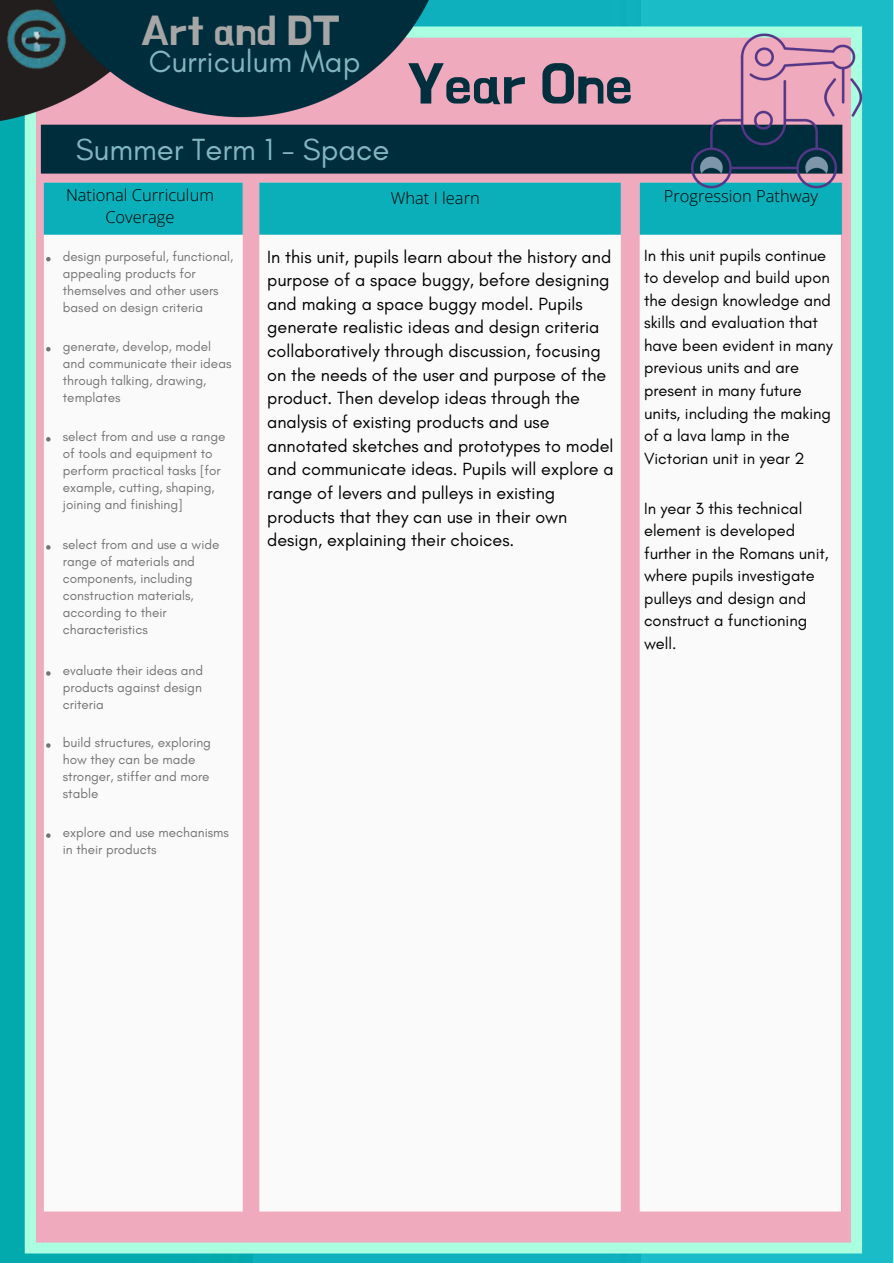
<style>
.page{position:relative;width:894px;height:1264px;background:#fff}
.page>*{position:absolute;margin:0;border:0;box-sizing:border-box;transform-origin:0 0}
.t1{font:55.35px "BMHANNA";color:#012f3d}
.t2{font:40.35px "BMHANNA";color:#a6a6a6}
.t3{font:31.05px "Glacial Indifference";color:#82b7c1}
.t4{font:18px/23.7px "Glacial Indifference";color:#000}
.t5{font:16.5px/22.5px "Glacial Indifference";color:#000}
.t6{font:300 16.5px/21.3px "Open Sans";color:#000;text-align:center}
.t7{font:13.5px/16.8px "Glacial Indifference";color:#737373}
</style>
<div class="page">
<div style="left:0;top:0;width:892px;height:1262px;background:#19bcc7"></div>
<img style="left:0;top:0;width:868px;height:1260px">
<img style="left:0;top:6px;width:71px;height:65px">
<img style="left:34px;top:26px;width:835px;height:1191px">
<h1 class="t2" style="left:141px;top:11px;width:200px">Art and DT</h1>
<p class="t3" style="left:149px;top:43px;width:213px">Curriculum Map</p>
<h3 class="t3" style="left:76px;top:130px;width:315px">Summer Term 1 - Space</h3>
<h2 class="t1" style="left:407px;top:56px;width:227px">Year One</h2>
<h3 class="t6" style="left:66px;top:184px;width:149px">National Curriculum<br>Coverage</h3>
<h4 class="t6" style="left:391px;top:186px;width:90px">What I learn</h4>
<h4 class="t6" style="left:663px;top:185px;width:156px">Progression Pathway</h4>
<p class="t7" style="left:63px;top:248px;width:172px">design purposeful, functional, appealing products for themselves and other users based on design criteria</p>
<p class="t7" style="left:63px;top:338px;width:170px">generate, develop, model and communicate their ideas through talking, drawing, templates</p>
<p class="t7" style="left:63px;top:428px;width:164px">select from and use a range of tools and equipment to perform practical tasks [for example, cutting, shaping, joining and finishing]</p>
<p class="t7" style="left:63px;top:536px;width:158px">select from and use a wide range of materials and components, including construction materials, according to their characteristics</p>
<h4 class="t7" style="left:63px;top:662px;width:142px;text-align:justify">evaluate their ideas and products against design criteria</h4>
<p class="t7" style="left:63px;top:734px;width:150px">build structures, exploring how they can be made stronger, stiffer and more stable</p>
<p class="t7" style="left:63px;top:823px;width:167px">explore and use mechanisms in their products</p>
<p class="t4" style="left:267px;top:244px;width:348px">In this unit, pupils learn about the history and purpose of a space buggy, before designing and making a space buggy model. Pupils generate realistic ideas and design criteria collaboratively through discussion, focusing on the needs of the user and purpose of the product. Then develop ideas through the analysis of existing products and use annotated sketches and prototypes to model and communicate ideas. Pupils will explore a range of levers and pulleys in existing products that they can use in their own design, explaining their choices.</p>
<h4 class="t5" style="left:644px;top:244px;width:190px">In this unit pupils continue to develop and build upon the design knowledge and skills and evaluation that have been evident in many previous units and are present in many future units, including the making of a lava lamp in the<br>Victorian unit in year 2</h4>
<h4 class="t5" style="left:644px;top:497px;width:186px">In year 3 this technical element is developed further in the Romans unit, where pupils investigate pulleys and design and construct a functioning well.</h4>
</div>
